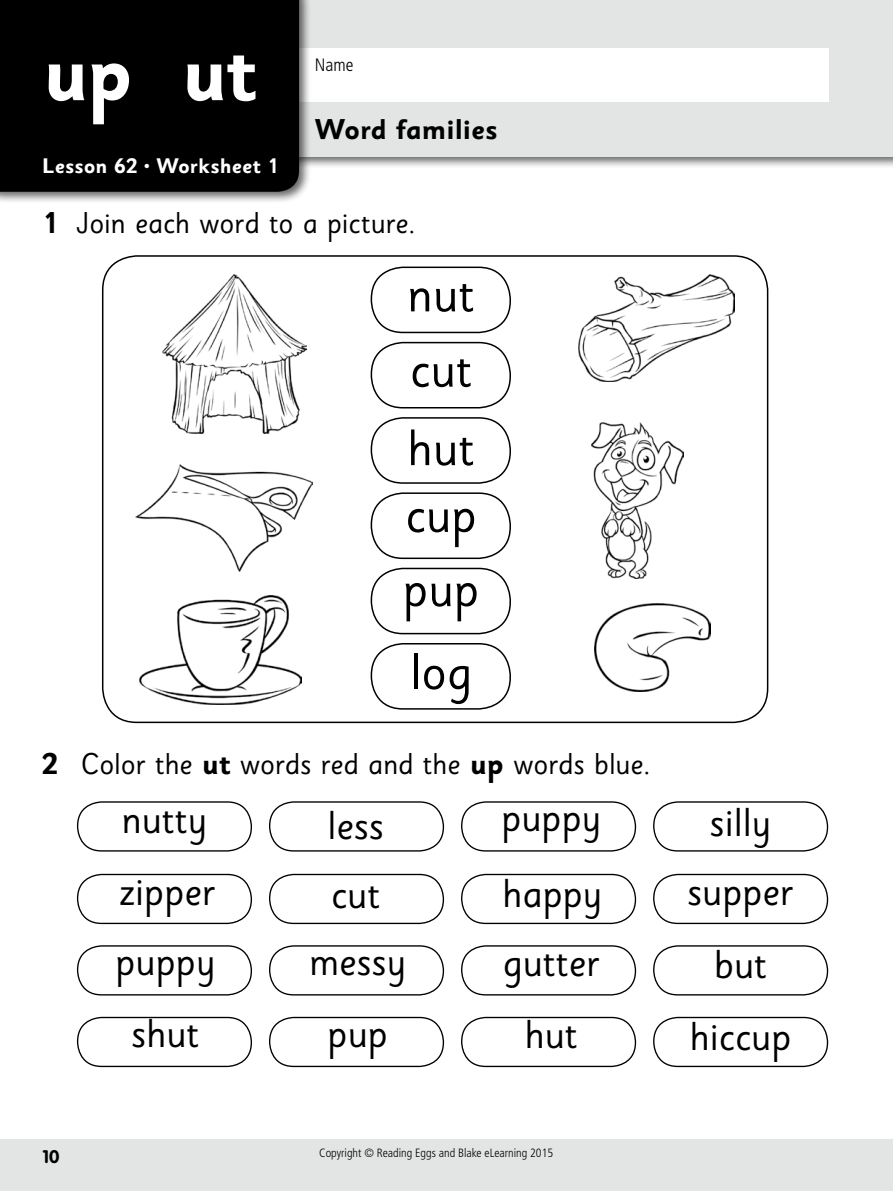
<style>
.page{position:relative;width:893px;height:1191px;background:#fff}
.page>*{position:absolute;margin:0;border:0;box-sizing:border-box;transform-origin:0 0}
.t1{font:700 81px "Sassoon Sans";color:#fff}
.t2{font:51px/76.8px "Sassoon Sans";color:#000;text-align:justify}
.t3{font:40.2px "Sassoon Sans";color:#000}
.t4{font:30px "Sassoon Sans";letter-spacing:-.005em;color:#000}
.t5{font:700 28.5px "Sassoon Sans";color:#000}
.t6{font:700 21px "Sassoon Sans";color:#fff}
.t7{font:300 condensed 18px "Frutiger";color:#000}
.t8{font:700 18px "VAG Rounded";color:#000}
.t9{font:300 condensed 12px "Frutiger";color:#000}
.s1{font-family:"Sassoon Sans Bold Alt";font-weight:400}
.s2{font-weight:700}
</style>
<div class="page">
<div style="left:0;top:1140px;width:893px;height:51px;background:#e3e4e4"></div>
<div style="left:0;top:0;width:893px;height:169px;background:#000;opacity:.6"></div>
<div style="left:0;top:0;width:893px;height:157px;background:#e3e4e4"></div>
<div style="left:270px;top:48px;width:559px;height:53px;background:#fff"></div>
<div style="left:0;top:0;width:312px;height:204px;background:#000;opacity:.6"></div>
<div style="left:0;top:0;width:299px;height:192px;background:#000"></div>
<div style="left:371px;top:266px;width:140px;height:67px;border:2px solid #000;border-radius:32px"></div>
<img style="left:139px;top:595px;width:163px;height:109px">
<img style="left:579px;top:274px;width:156px;height:107px">
<img style="left:595px;top:603px;width:116px;height:89px">
<img style="left:163px;top:275px;width:143px;height:158px">
<div style="left:371px;top:342px;width:140px;height:66px;border:2px solid #000;border-radius:32px"></div>
<div style="left:371px;top:417px;width:140px;height:67px;border:2px solid #000;border-radius:32px"></div>
<div style="left:371px;top:492px;width:140px;height:67px;border:2px solid #000;border-radius:32px"></div>
<div style="left:371px;top:568px;width:140px;height:66px;border:2px solid #000;border-radius:32px"></div>
<div style="left:371px;top:643px;width:140px;height:66px;border:2px solid #000;border-radius:32px"></div>
<img style="left:135px;top:464px;width:177px;height:107px">
<img style="left:592px;top:422px;width:92px;height:156px">
<div style="left:77px;top:801px;width:175px;height:50px;border:1px solid #000;border-radius:24px"></div>
<div style="left:461px;top:801px;width:175px;height:50px;border:1px solid #000;border-radius:24px"></div>
<div style="left:269px;top:801px;width:175px;height:50px;border:1px solid #000;border-radius:24px"></div>
<div style="left:653px;top:801px;width:175px;height:50px;border:1px solid #000;border-radius:24px"></div>
<div style="left:77px;top:873px;width:175px;height:51px;border:1px solid #000;border-radius:24px"></div>
<div style="left:461px;top:873px;width:175px;height:51px;border:1px solid #000;border-radius:24px"></div>
<div style="left:269px;top:873px;width:175px;height:51px;border:1px solid #000;border-radius:24px"></div>
<div style="left:653px;top:873px;width:175px;height:51px;border:1px solid #000;border-radius:24px"></div>
<div style="left:77px;top:945px;width:175px;height:50px;border:1px solid #000;border-radius:24px"></div>
<div style="left:461px;top:945px;width:175px;height:50px;border:1px solid #000;border-radius:24px"></div>
<div style="left:269px;top:945px;width:175px;height:50px;border:1px solid #000;border-radius:24px"></div>
<div style="left:653px;top:945px;width:175px;height:50px;border:1px solid #000;border-radius:24px"></div>
<div style="left:77px;top:1016px;width:175px;height:51px;border:1px solid #000;border-radius:24px"></div>
<div style="left:461px;top:1016px;width:175px;height:51px;border:1px solid #000;border-radius:24px"></div>
<div style="left:269px;top:1016px;width:175px;height:51px;border:1px solid #000;border-radius:24px"></div>
<div style="left:653px;top:1016px;width:175px;height:51px;border:1px solid #000;border-radius:24px"></div>
<h1 class="t1" style="left:42px;top:23px;width:216px">up ut</h1>
<p class="t6" style="left:42px;top:153px;width:239px">Lesson 62 • Worksheet 1</p>
<p class="t7" style="left:315px;top:54px;width:40px">Name</p>
<p class="t5" style="left:315px;top:111px;width:185px">Word <span class="s1">f</span>amilies</p>
<p class="t4" style="left:43px;top:204px;width:375px"><span class="s2">1</span> Join each word to a picture.</p>
<p class="t2" style="left:407px;top:256px;width:69px">nut cut hut</p>
<p class="t2" style="left:403px;top:478px;width:78px;line-height:74.2px">cup pup</p>
<p class="t2" style="left:410px;top:634px;width:64px">log</p>
<p class="t4" style="left:42px;top:745px;width:610px"><span class="s2">2</span> Color the <span class="s2">ut</span> words red and the <span class="s2">up</span> words blue.</p>
<p class="t8" style="left:43px;top:1145px;width:18px">10</p>
<p class="t3" style="left:122px;top:795px;width:87px">nutty</p>
<p class="t3" style="left:327px;top:800px;width:58px">less</p>
<p class="t3" style="left:501px;top:793px;width:101px">puppy</p>
<p class="t3" style="left:710px;top:797px;width:63px">silly</p>
<p class="t3" style="left:120px;top:867px;width:98px">zipper</p>
<p class="t3" style="left:331px;top:870px;width:51px">cut</p>
<p class="t3" style="left:502px;top:869px;width:102px">happy</p>
<p class="t3" style="left:687px;top:867px;width:108px">supper</p>
<p class="t3" style="left:116px;top:937px;width:101px">puppy</p>
<p class="t3" style="left:309px;top:937px;width:98px">messy</p>
<p class="t3" style="left:503px;top:938px;width:99px">gutter</p>
<p class="t3" style="left:714px;top:940px;width:55px">but</p>
<p class="t3" style="left:132px;top:1008px;width:70px">shut</p>
<p class="t3" style="left:328px;top:1008px;width:62px">pup</p>
<p class="t3" style="left:525px;top:1009px;width:55px">hut</p>
<p class="t3" style="left:690px;top:1012px;width:103px">hiccup</p>
<p class="t9" style="left:319px;top:1146px;width:235px">Copyright © Reading Eggs and Blake eLearning 2015</p>
</div>
